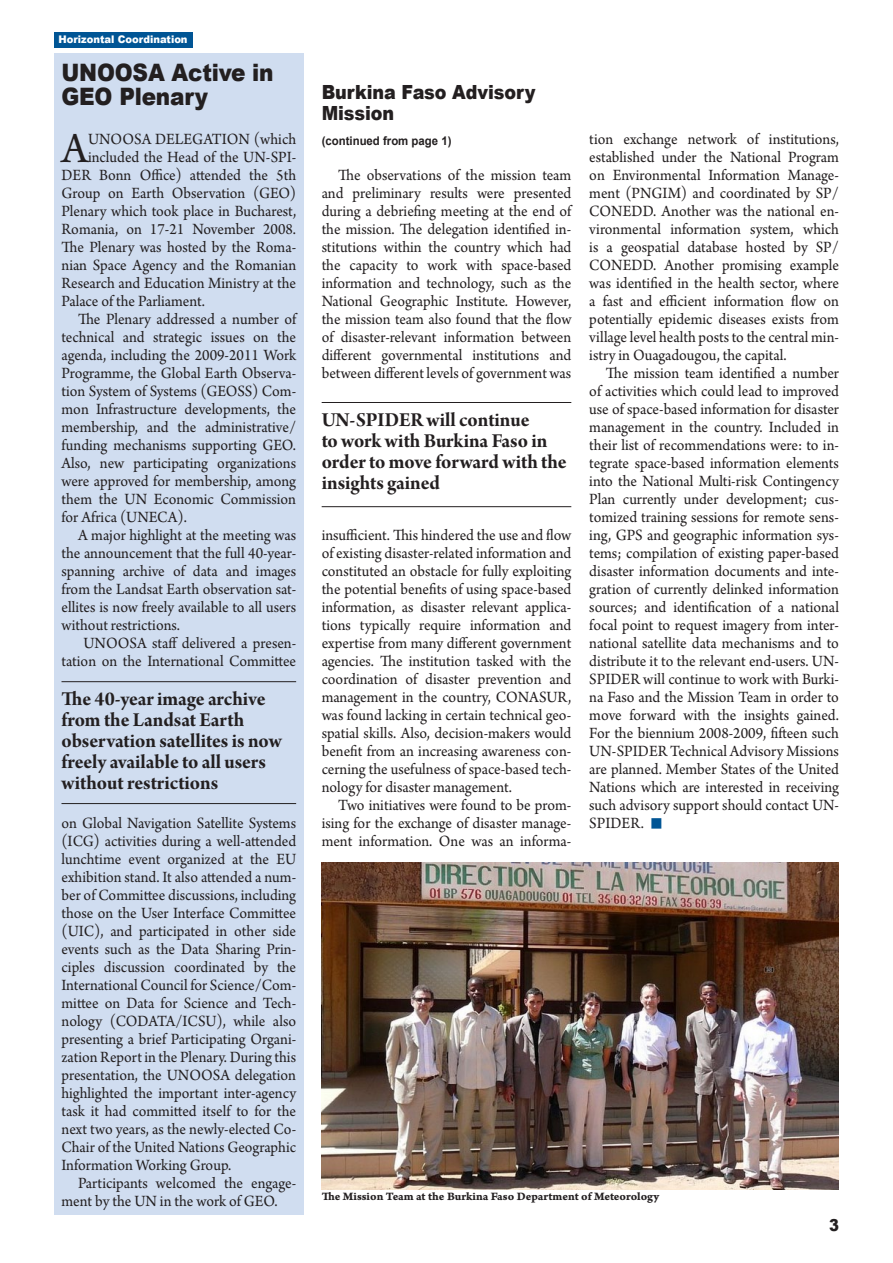
<style>
.page{position:relative;width:893px;height:1263px;background:#fff}
.page>*{position:absolute;margin:0;border:0;box-sizing:border-box;transform-origin:0 0}
.SPIDER_Body_DropCap{font:45.6px "Arno Pro";color:#231f20;scale:.95 1}
.t1{font:900 24px/24px "Arial";letter-spacing:-.01em;color:#231f20;scale:.9 1}
.t2{font:21px/21px "Arno Pro Bold Subhead";letter-spacing:-.005em;color:#231f20}
.t3{font:900 19.5px/21px "Arial";letter-spacing:-.005em;color:#231f20;scale:.9 1}
.SPIDER_Body_Indented{font:16.5px/18px "Arno Pro";color:#231f20;text-align:justify;scale:.95 1}
.SPIDER_Body_DropCap-2{font:16.5px "Arno Pro";color:#231f20;scale:.95 1}
.t4{font:900 16.5px "Arial";color:#231f20;scale:.9 1}
.t5{font:12px "Arno Pro Bold Caption";letter-spacing:-.005em;color:#231f20}
.t6{font:700 12px "Arial";color:#231f20;scale:.95 1}
.t7{font:900 10.5px "Arial";color:#fff;scale:.95 1}
.s1{color:#005595}
</style>
<div class="page">
<div style="left:54px;top:53px;width:250px;height:1162px;background:#d0ddf0"></div>
<hr style="left:322px;top:506px;width:249px;height:1px;background:#231f20">
<hr style="left:322px;top:402px;width:249px;height:1px;background:#231f20">
<img style="left:322px;top:863px;width:517px;height:326px">
<div style="left:54px;top:32px;width:138px;height:15px;background:#005595"></div>
<hr style="left:62px;top:803px;width:234px;height:1px;background:#231f20">
<hr style="left:62px;top:681px;width:234px;height:1px;background:#231f20">
<p class="t7" style="left:59px;top:32px;width:137px">Horizontal Coordination</p>
<p class="t1" style="left:62px;top:60px;width:237px">UNOOSA Active in<br>GEO Plenary</p>
<p class="SPIDER_Body_DropCap" style="left:62px;top:122px;width:29px">A</p>
<p class="SPIDER_Body_DropCap-2" style="left:88px;top:130px;width:221px">UNOOSA DELEGATION (which</p>
<p class="SPIDER_Body_DropCap-2" style="left:88px;top:148px;width:221px">included the Head of the UN-SPI-</p>
<p class="SPIDER_Body_DropCap-2" style="left:62px;top:166px;width:248px">DER Bonn Office) attended the 5th</p>
<p class="SPIDER_Body_DropCap-2" style="left:62px;top:184px;width:248px">Group on Earth Observation (GEO)</p>
<p class="SPIDER_Body_DropCap-2" style="left:62px;top:202px;width:249px">Plenary which took place in Bucharest,</p>
<p class="SPIDER_Body_DropCap-2" style="left:62px;top:220px;width:249px">Romania, on 17-21 November 2008.</p>
<p class="SPIDER_Body_DropCap-2" style="left:62px;top:238px;width:248px">The Plenary was hosted by the Roma-</p>
<p class="SPIDER_Body_DropCap-2" style="left:62px;top:256px;width:249px">nian Space Agency and the Romanian</p>
<p class="SPIDER_Body_DropCap-2" style="left:62px;top:274px;width:249px">Research and Education Ministry at the</p>
<p class="SPIDER_Body_DropCap-2" style="left:62px;top:292px;width:153px">Palace of the Parliament.</p>
<p class="SPIDER_Body_Indented" style="left:62px;top:311px;width:248px;text-indent:16px">The Plenary addressed a number of technical and strategic issues on the agenda, including the 2009-2011 Work Programme, the Global Earth Observa&shy;tion System of Systems (GEOSS) Com&shy;mon Infrastructure developments, the membership, and the administrative/ funding mechanisms supporting GEO.<br>Also, new participating organizations were approved for membership, among them the UN Economic Commission for Africa (UNECA).</p>
<p class="SPIDER_Body_Indented" style="left:62px;top:527px;width:249px;text-indent:16px">A major highlight at the meeting was the announcement that the full 40-year&shy;spanning archive of data and images from the Landsat Earth observation sat&shy;ellites is now freely available to all users without restrictions.</p>
<p class="SPIDER_Body_Indented" style="left:62px;top:635px;width:248px;text-align:right">UNOOSA staff delivered a presen&shy;tation on the International Committee</p>
<p class="t2" style="left:62px;top:690px;width:222px">The 40-year image archive from the Landsat Earth observation satellites is now freely available to all users without restrictions</p>
<p class="SPIDER_Body_Indented" style="left:62px;top:815px;width:249px">on Global Navigation Satellite Systems (ICG) activities during a well-attended lunchtime event organized at the EU exhibition stand. It also attended a num&shy;ber of Committee discussions, including those on the User Interface Committee (UIC), and participated in other side events such as the Data Sharing Prin&shy;ciples discussion coordinated by the International Council for Science/Com&shy;mittee on Data for Science and Tech&shy;nology (CODATA/ICSU), while also presenting a brief Participating Organi&shy;zation Report in the Plenary. During this presentation, the UNOOSA delegation highlighted the important inter-agency task it had committed itself to for the next two years, as the newly-elected Co-Chair of the United Nations Geographic Information Working Group.</p>
<p class="SPIDER_Body_Indented" style="left:62px;top:1175px;width:248px;text-indent:16px">Participants welcomed the engage&shy;ment by the UN in the work of GEO.</p>
<p class="t3" style="left:322px;top:81px;width:239px">Burkina Faso Advisory<br>Mission</p>
<p class="t6" style="left:322px;top:133px;width:138px">(continued from page 1)</p>
<p class="SPIDER_Body_Indented" style="left:322px;top:167px;width:264px;text-indent:16px">The observations of the mission team and preliminary results were presented during a debriefing meeting at the end of the mission. The delegation identified in&shy;stitutions within the country which had the capacity to work with space-based information and technology, such as the National Geographic Institute. However, the mission team also found that the flow of disaster-relevant information between different governmental institutions and between different levels of government was</p>
<p class="t2" style="left:322px;top:410px;width:247px">UN-SPIDER will continue<br>to work with Burkina Faso in order to move forward with the insights gained</p>
<p class="SPIDER_Body_Indented" style="left:322px;top:527px;width:264px">insufficient. This hindered the use and flow of existing disaster-related information and constituted an obstacle for fully exploiting the potential benefits of using space-based information, as disaster relevant applica&shy;tions typically require information and expertise from many different government agencies. The institution tasked with the coordination of disaster prevention and management in the country, CONASUR, was found lacking in certain technical geo&shy;spatial skills. Also, decision-makers would benefit from an increasing awareness con&shy;cerning the usefulness of space-based tech&shy;nology for disaster management.</p>
<p class="SPIDER_Body_Indented" style="left:322px;top:797px;width:264px;text-indent:16px">Two initiatives were found to be prom&shy;ising for the exchange of disaster manage&shy;ment information. One was an informa-</p>
<p class="SPIDER_Body_Indented" style="left:589px;top:131px;width:264px">tion exchange network of institutions, established under the National Program on Environmental Information Manage&shy;ment (PNGIM) and coordinated by SP/ CONEDD. Another was the national en&shy;vironmental information system, which is a geospatial database hosted by SP/ CONEDD. Another promising example was identified in the health sector, where a fast and efficient information flow on potentially epidemic diseases exists from village level health posts to the central min&shy;istry in Ouagadougou, the capital.</p>
<p class="SPIDER_Body_Indented" style="left:589px;top:365px;width:264px;text-indent:16px">The mission team identified a number of activities which could lead to improved use of space-based information for disaster management in the country. Included in their list of recommendations were: to in&shy;tegrate space-based information elements into the National Multi-risk Contingency Plan currently under development; cus&shy;tomized training sessions for remote sens&shy;ing, GPS and geographic information sys&shy;tems; compilation of existing paper-based disaster information documents and inte&shy;gration of currently delinked information sources; and identification of a national focal point to request imagery from inter&shy;national satellite data mechanisms and to distribute it to the relevant end-users. UN-SPIDER will continue to work with Burki&shy;na Faso and the Mission Team in order to move forward with the insights gained.<br>For the biennium 2008-2009, fifteen such UN-SPIDER Technical Advisory Missions are planned. Member States of the United Nations which are interested in receiving such advisory support should contact UN-SPIDER. <span class="s1">■</span></p>
<p class="t5" style="left:322px;top:1189px;width:339px">The Mission Team at the Burkina Faso Department of Meteorology</p>
<p class="t4" style="left:829px;top:1213px;width:13px">3</p>
</div>
